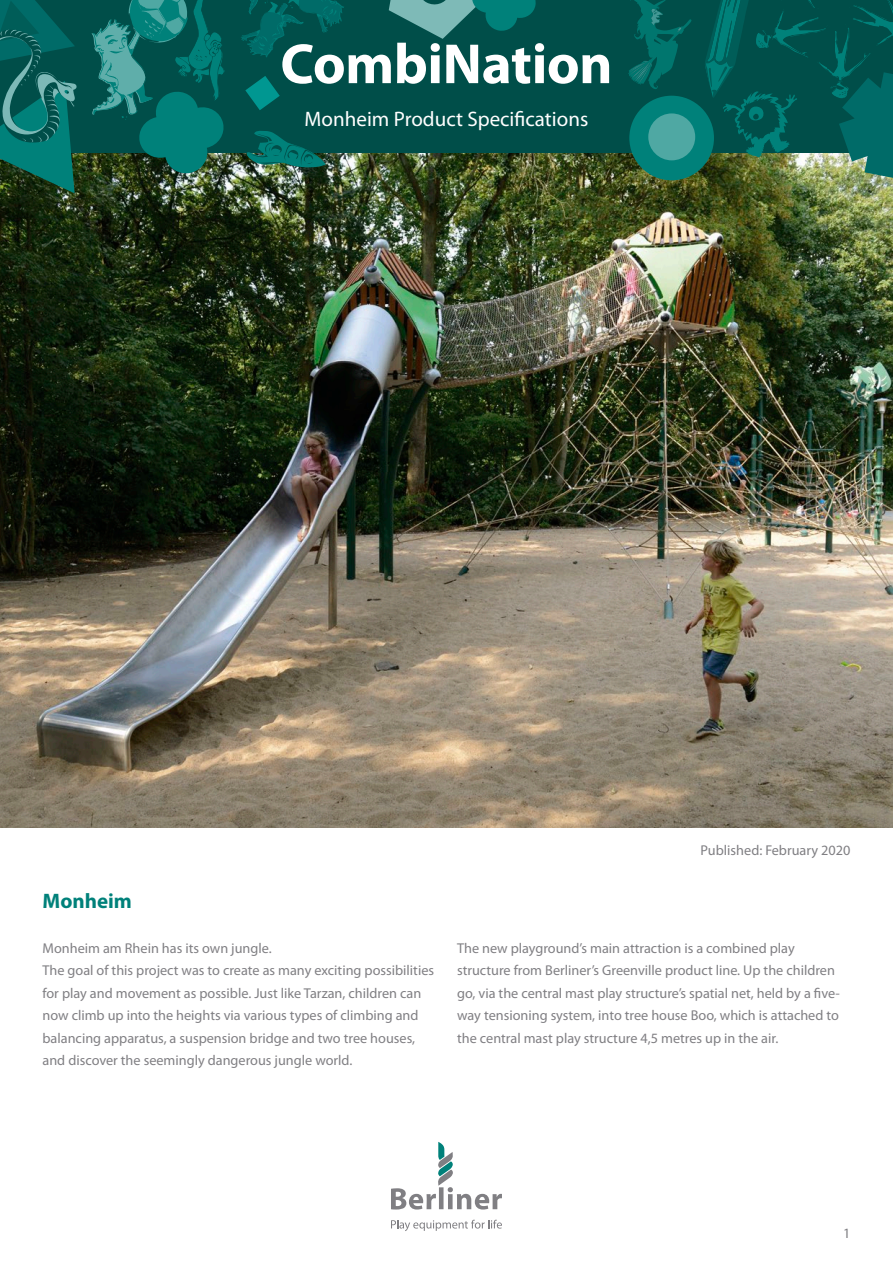
<style>
.page{position:relative;width:893px;height:1263px;background:#fff}
.page>*{position:absolute;margin:0;border:0;box-sizing:border-box;transform-origin:0 0}
.t1{font:700 57px "Myriad Pro";letter-spacing:-.01em;color:#fff}
.t2{font:21px "Myriad Pro";color:#fff}
.t3{font:700 21px "Myriad Pro";color:#00817a}
.t4{font:14.25px/22.5px "Myriad Pro";color:#807f83}
</style>
<div class="page">
<img style="left:0;top:153px;width:893px;height:674px">
<div style="left:0;top:0;width:893px;height:153px;background:#004e49"></div>
<div style="left:629px;top:96px;width:85px;height:84px;background:#00817a;border-radius:50%"></div>
<div style="left:648px;top:113px;width:47px;height:47px;background:#4fa8a3;border-radius:50%"></div>
<svg style="left:0;top:0;width:77px;height:193px"></svg>
<svg style="left:705px;top:0;width:188px;height:178px"></svg>
<svg style="left:628px;top:0;width:63px;height:89px"></svg>
<svg style="left:91px;top:0;width:253px;height:175px"></svg>
<svg style="left:389px;top:0;width:147px;height:39px"></svg>
<svg style="left:391px;top:1142px;width:111px;height:67px"></svg>
<svg style="left:391px;top:1220px;width:111px;height:11px"></svg>
<h1 class="t1" style="left:280px;top:27px;width:334px">CombiNation</h1>
<h2 class="t2" style="left:305px;top:106px;width:285px">Monheim Product Specifications</h2>
<p class="t4" style="left:701px;top:839px;width:151px">Published: February 2020</p>
<h2 class="t3" style="left:43px;top:887px;width:91px">Monheim</h2>
<p class="t4" style="left:43px;top:936px;width:393px">Monheim am Rhein has its own jungle.<br>The goal of this project was to create as many exciting possibilities for play and movement as possible. Just like Tarzan, children can now climb up into the heights via various types of climbing and balancing apparatus, a suspension bridge and two tree houses, and discover the seemingly dangerous jungle world.</p>
<p class="t4" style="left:457px;top:936px;width:384px">The new playground’s main attraction is a combined play structure from Berliner’s Greenville product line. Up the children go, via the central mast play structure’s spatial net, held by a five&shy;way tensioning system, into tree house Boo, which is attached to the central mast play structure 4,5 metres up in the air.</p>
<p class="t4" style="left:843px;top:1221px;width:9px">1</p>
</div>
